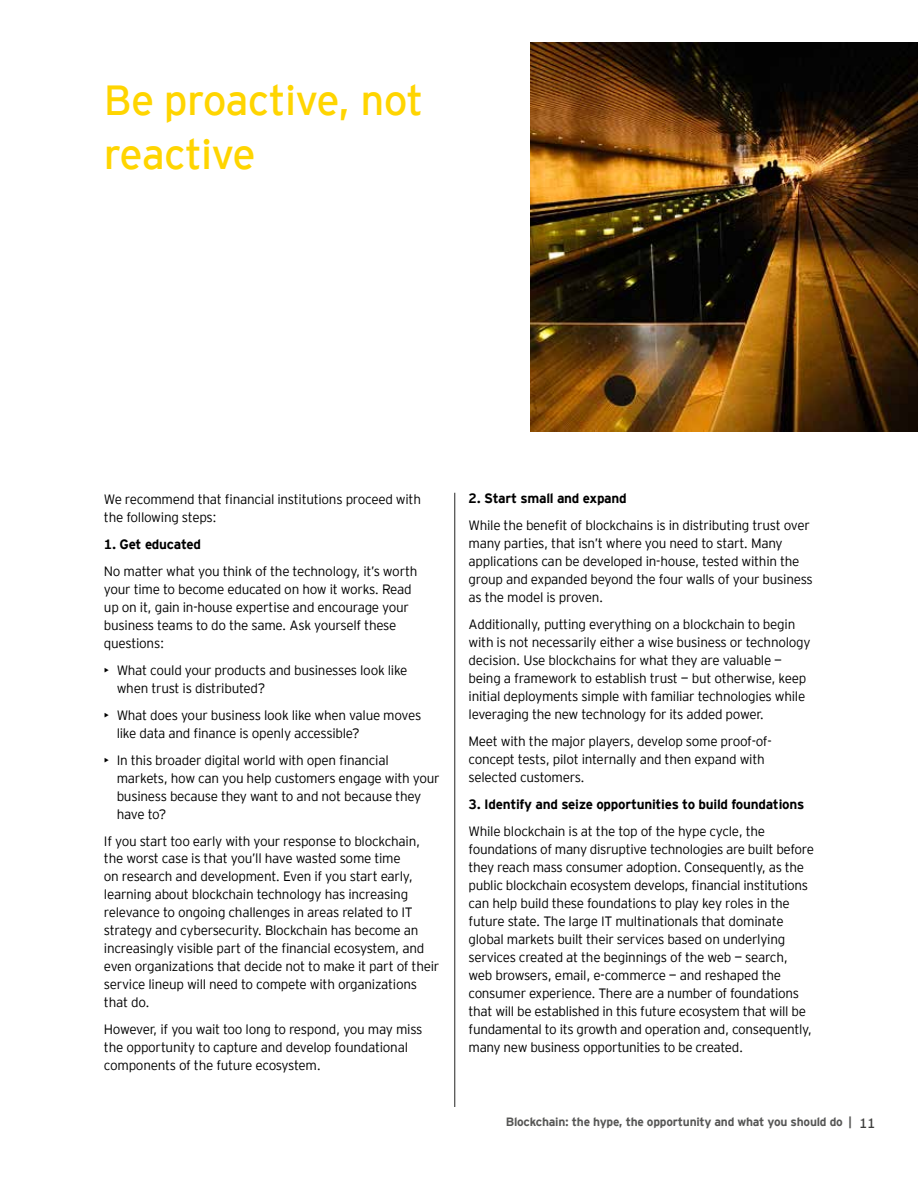
<style>
.page{position:relative;width:918px;height:1188px;background:#fff}
.page>*{position:absolute;margin:0;border:0;box-sizing:border-box;transform-origin:0 0}
.t1{font:42px/54.6px "EY Interstate";letter-spacing:-.02em;color:#ffd500}
.t2{font:300 13.5px/18px "EY Interstate";letter-spacing:-.02em;color:#000}
.t3{font:700 13.5px "EY Interstate";letter-spacing:-.02em;color:#000}
.t4{font:700 12px "EY Interstate";letter-spacing:-.02em;color:#575756}
.s1{font-weight:400;font-size:13.5px;color:#3c3c3b}
</style>
<div class="page">
<hr style="left:454px;top:493px;width:1px;height:614px;background:#3c3c3b">
<img style="left:530px;top:43px;width:388px;height:389px">
<h1 class="t1" style="left:104px;top:70px;width:321px">Be proactive, not reactive</h1>
<p class="t2" style="left:104px;top:489px;width:319px">We recommend that financial institutions proceed with the following steps:</p>
<p class="t3" style="left:104px;top:534px;width:99px">1. Get educated</p>
<p class="t2" style="left:104px;top:561px;width:315px">No matter what you think of the technology, it’s worth your time to become educated on how it works. Read up on it, gain in-house expertise and encourage your business teams to do the same. Ask yourself these questions:</p>
<p class="t2" style="left:117px;top:660px;width:292px;text-indent:-13px">• What could your products and businesses look like when trust is distributed?</p>
<p class="t2" style="left:117px;top:705px;width:306px;text-indent:-13px">• What does your business look like when value moves like data and finance is openly accessible?</p>
<p class="t2" style="left:117px;top:750px;width:325px;text-indent:-13px">• In this broader digital world with open financial markets, how can you help customers engage with your business because they want to and not because they have to?</p>
<p class="t2" style="left:104px;top:831px;width:337px">If you start too early with your response to blockchain, the worst case is that you’ll have wasted some time<br>on research and development. Even if you start early, learning about blockchain technology has increasing relevance to ongoing challenges in areas related to IT strategy and cybersecurity. Blockchain has become an increasingly visible part of the financial ecosystem, and even organizations that decide not to make it part of their service lineup will need to compete with organizations that do.</p>
<p class="t2" style="left:104px;top:1020px;width:320px">However, if you wait too long to respond, you may miss the opportunity to capture and develop foundational components of the future ecosystem.</p>
<p class="t3" style="left:469px;top:489px;width:160px">2. Start small and expand</p>
<p class="t2" style="left:469px;top:516px;width:346px">While the benefit of blockchains is in distributing trust over many parties, that isn’t where you need to start. Many applications can be developed in-house, tested within the group and expanded beyond the four walls of your business as the model is proven.</p>
<p class="t2" style="left:469px;top:615px;width:344px">Additionally, putting everything on a blockchain to begin with is not necessarily either a wise business or technology decision. Use blockchains for what they are valuable — being a framework to establish trust — but otherwise, keep initial deployments simple with familiar technologies while leveraging the new technology for its added power.</p>
<p class="t2" style="left:469px;top:732px;width:305px">Meet with the major players, develop some proof-of&shy;concept tests, pilot internally and then expand with selected customers.</p>
<p class="t3" style="left:469px;top:795px;width:337px">3. Identify and seize opportunities to build foundations</p>
<p class="t2" style="left:469px;top:822px;width:347px">While blockchain is at the top of the hype cycle, the foundations of many disruptive technologies are built before they reach mass consumer adoption. Consequently, as the public blockchain ecosystem develops, financial institutions can help build these foundations to play key roles in the future state. The large IT multinationals that dominate global markets built their services based on underlying services created at the beginnings of the web — search, web browsers, email, e-commerce — and reshaped the consumer experience. There are a number of foundations that will be established in this future ecosystem that will be fundamental to its growth and operation and, consequently, many new business opportunities to be created.</p>
<p class="t4" style="left:506px;top:1113px;width:371px">Blockchain: the hype, the opportunity and what you should do | <span class="s1">11</span></p>
</div>
